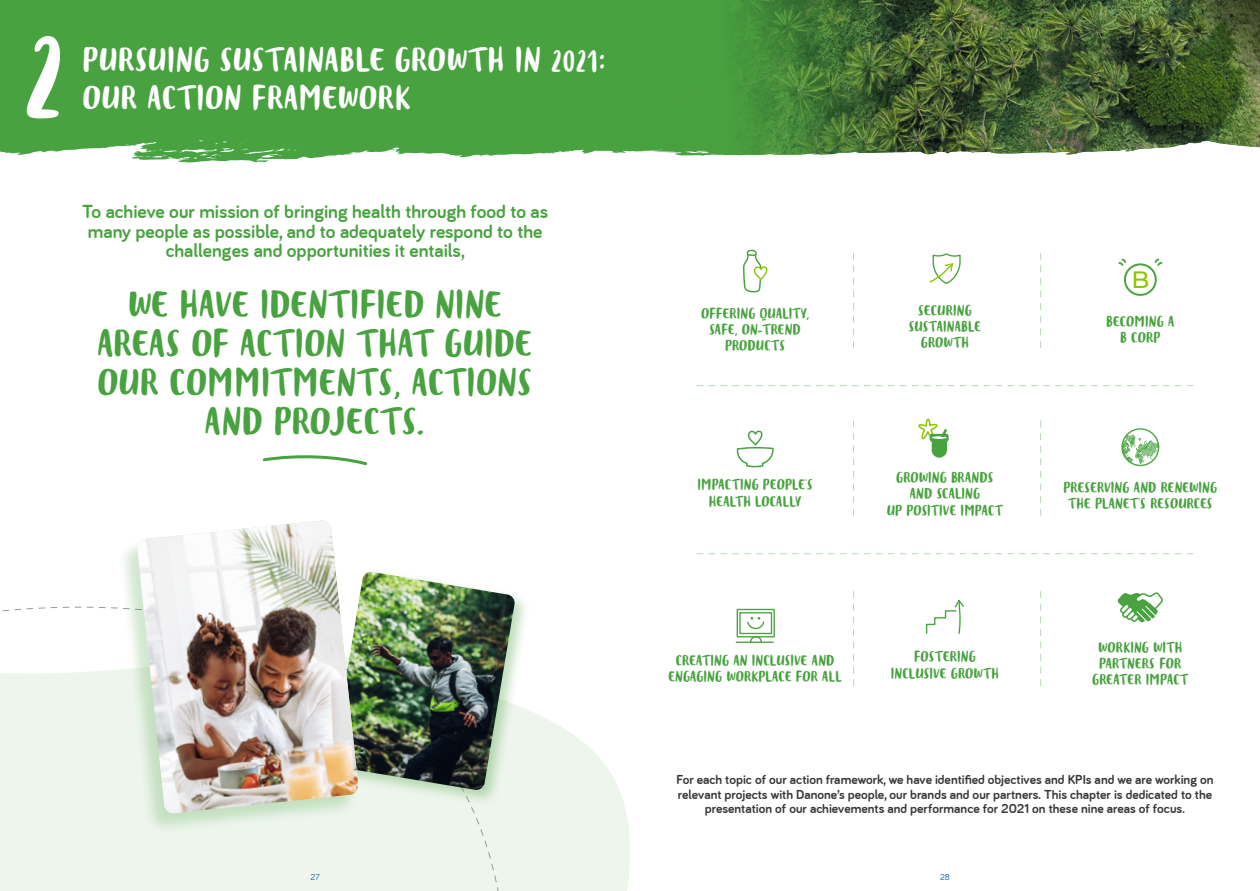
<style>
.page{position:relative;width:1260px;height:891px;background:#fff}
.page>*{position:absolute;margin:0;border:0;box-sizing:border-box;transform-origin:0 0}
.t1{font:100.5px "Blog Script W00";color:#fff}
.t2{font:30px/39.3px "Blog Script W00";color:#48a23f;text-align:center}
.t3{font:26.7px/37.8px "Blog Script W00";letter-spacing:.01em;color:#fff}
.t4{font:500 23.7px "Montserrat";color:#8bc400}
.t5{font:700 19.5px/19.5px "Bariol";color:#48a23f;text-align:center}
.t6{font:700 13.5px/14.4px "Bariol";color:#36373a;text-align:center}
.t7{font:11.7px/16.2px "Blog Script W00";color:#48a23f;text-align:center}
.t8{font:9px "Bariol";color:#005eb8}
</style>
<div class="page">
<svg style="left:516px;top:711px;width:114px;height:180px;fill:#edf5ec"></svg>
<svg style="left:262px;top:455px;width:106px;height:10px"></svg>
<svg style="left:0;top:606px;width:516px;height:285px;background:#eff6ee"></svg>
<div style="left:330px;top:568px;width:200px;height:238px;background:#48a23f;opacity:.35"></div>
<img style="left:359px;top:572px;width:156px;height:219px">
<div style="left:117px;top:522px;width:241px;height:312px;background:#48a23f;opacity:.25"></div>
<img style="left:137px;top:520px;width:222px;height:294px">
<svg style="left:0;top:0;width:1260px;height:163px;background:#5aa851"></svg>
<svg style="left:918px;top:418px;width:31px;height:40px"></svg>
<svg style="left:929px;top:253px;width:32px;height:31px"></svg>
<svg style="left:1118px;top:592px;width:45px;height:31px"></svg>
<svg style="left:743px;top:250px;width:25px;height:42px"></svg>
<div style="left:1124px;top:263px;width:33px;height:33px;border:2px solid #48a23f;border-radius:50%"></div>
<svg style="left:1118px;top:259px;width:8px;height:7px"></svg>
<svg style="left:1155px;top:259px;width:8px;height:7px"></svg>
<img style="left:664px;top:0;width:528px;height:155px">
<svg style="left:736px;top:430px;width:38px;height:37px"></svg>
<svg style="left:1122px;top:435px;width:37px;height:30px"></svg>
<div style="left:1121px;top:428px;width:38px;height:38px;border:1px solid #48a23f;border-radius:50%"></div>
<div style="left:737px;top:609px;width:38px;height:28px;border:1px solid #48a23f"></div>
<div style="left:739px;top:612px;width:33px;height:22px;border:1px solid #48a23f"></div>
<hr style="left:736px;top:642px;width:37px;height:1px;background:#48a23f">
<svg style="left:746px;top:617px;width:19px;height:26px"></svg>
<svg style="left:926px;top:600px;width:38px;height:34px"></svg>
<svg style="left:853px;top:591px;width:1px;height:95px"></svg>
<svg style="left:853px;top:421px;width:1px;height:94px"></svg>
<svg style="left:697px;top:553px;width:496px;height:1px"></svg>
<svg style="left:697px;top:385px;width:496px;height:1px"></svg>
<svg style="left:853px;top:253px;width:1px;height:95px"></svg>
<svg style="left:1040px;top:591px;width:1px;height:95px"></svg>
<svg style="left:1040px;top:421px;width:1px;height:94px"></svg>
<svg style="left:1040px;top:253px;width:1px;height:95px"></svg>
<svg style="left:1164px;top:0;width:96px;height:80px;background:#475c2e"></svg>
<h1 class="t1" style="left:24px;top:18px;width:43px">2</h1>
<h3 class="t3" style="left:83px;top:42px;width:526px">PURSUING SUSTAINABLE GROWTH IN 2021:<br>OUR ACTION FRAMEWORK</h3>
<h3 class="t5" style="left:82px;top:202px;width:467px">To achieve our mission of bringing health through food to as many people as possible, and to adequately respond to the challenges and opportunities it entails,</h3>
<h2 class="t2" style="left:97px;top:286px;width:437px">WE HAVE IDENTIFIED NINE<br>AREAS OF ACTION THAT GUIDE<br>OUR COMMITMENTS, ACTIONS<br>AND PROJECTS.</h2>
<h3 class="t4" style="left:1132px;top:263px;width:19px">B</h3>
<p class="t7" style="left:909px;top:303px;width:74px">SECURING<br>SUSTAINABLE<br>GROWTH</p>
<p class="t7" style="left:701px;top:306px;width:110px">OFFERING QUALITY,<br>SAFE, ON-TREND<br>PRODUCTS</p>
<p class="t7" style="left:1106px;top:313px;width:70px">BECOMING A<br>B CORP</p>
<p class="t7" style="left:887px;top:470px;width:118px">GROWING BRANDS<br>AND SCALING<br>UP POSITIVE IMPACT</p>
<p class="t7" style="left:697px;top:477px;width:117px">IMPACTING PEOPLE’S<br>HEALTH LOCALLY</p>
<p class="t7" style="left:1064px;top:480px;width:155px">PRESERVING AND RENEWING<br>THE PLANET’S RESOURCES</p>
<p class="t7" style="left:668px;top:653px;width:175px">CREATING AN INCLUSIVE AND<br>ENGAGING WORKPLACE FOR ALL</p>
<p class="t7" style="left:891px;top:649px;width:110px">FOSTERING<br>INCLUSIVE GROWTH</p>
<p class="t7" style="left:1092px;top:640px;width:98px">WORKING WITH<br>PARTNERS FOR<br>GREATER IMPACT</p>
<p class="t6" style="left:677px;top:773px;width:539px">For each topic of our action framework, we have identified objectives and KPIs and we are working on relevant projects with Danone’s people, our brands and our partners. This chapter is dedicated to the presentation of our achievements and performance for 2021 on these nine areas of focus.</p>
<p class="t8" style="left:311px;top:872px;width:11px">27</p>
<p class="t8" style="left:940px;top:872px;width:11px">28</p>
</div>
